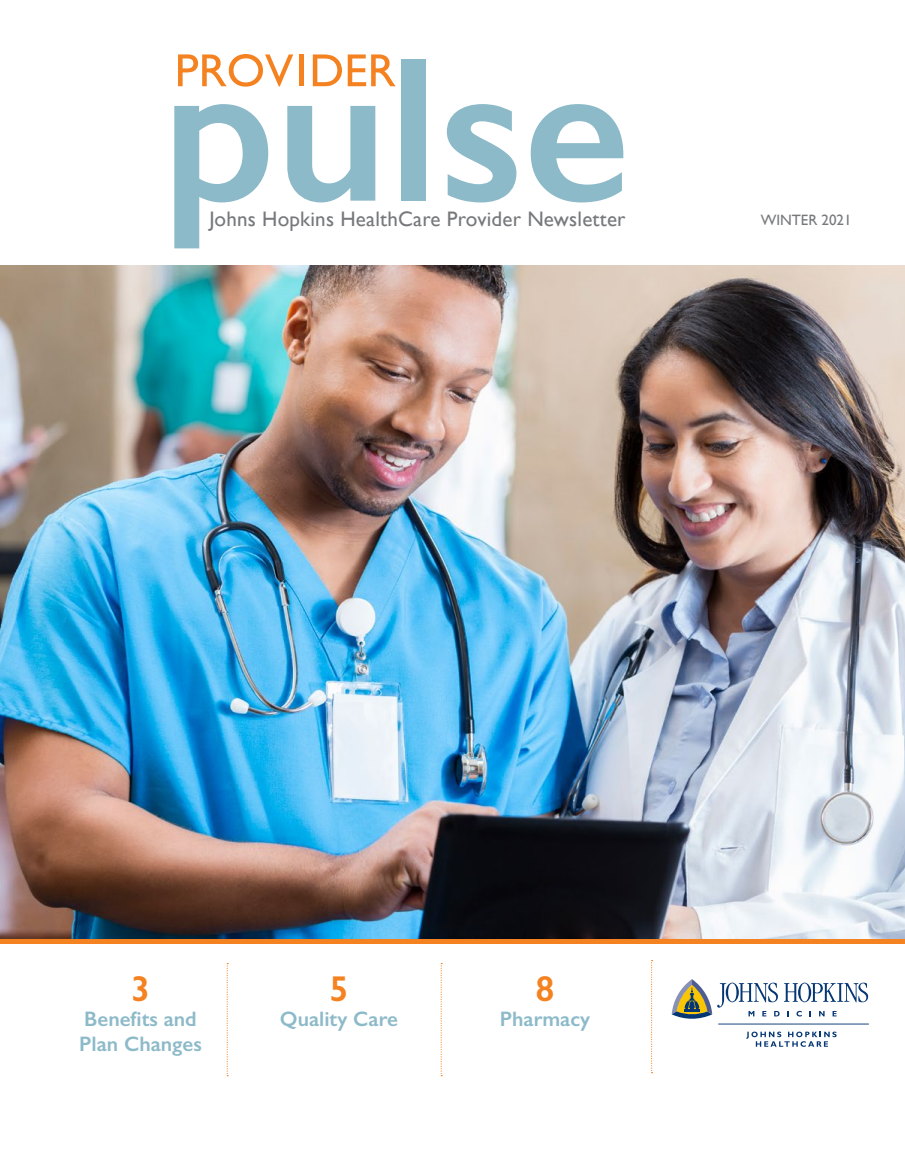
<style>
.page{position:relative;width:905px;height:1175px;background:#fff}
.page>*{position:absolute;margin:0;border:0;box-sizing:border-box;transform-origin:0 0}
.t1{font:600 36px "Gill Sans";color:#f58220}
.t2{font:600 21px/25.2px "Gill Sans";color:#8dbac9}
.t3{font:21px "Gill Sans";letter-spacing:.01em;color:#77787b}
.t4{font:15px "Gill Sans";color:#77787b}
</style>
<div class="page">
<svg style="left:174px;top:104px;width:94px;height:144px"></svg>
<svg style="left:287px;top:106px;width:88px;height:96px"></svg>
<div style="left:401px;top:59px;width:25px;height:142px;background:#8dbac9"></div>
<svg style="left:447px;top:104px;width:69px;height:98px"></svg>
<svg style="left:530px;top:104px;width:93px;height:98px"></svg>
<svg style="left:178px;top:54px;width:115px;height:33px"></svg>
<hr style="left:299px;top:54px;width:4px;height:32px;background:#f58220">
<svg style="left:313px;top:54px;width:29px;height:32px"></svg>
<svg style="left:348px;top:54px;width:47px;height:32px"></svg>
<svg style="left:227px;top:963px;width:1px;height:113px"></svg>
<svg style="left:440px;top:963px;width:2px;height:113px"></svg>
<svg style="left:651px;top:960px;width:1px;height:113px"></svg>
<svg style="left:671px;top:979px;width:197px;height:40px"></svg>
<hr style="left:718px;top:1023px;width:150px;height:1px;background:#043673">
<svg style="left:746px;top:1031px;width:90px;height:15px"></svg>
<img style="left:0;top:265px;width:904px;height:674px">
<div style="left:0;top:939px;width:904px;height:5px;background:#f58220"></div>
<p class="t3" style="left:209px;top:206px;width:417px">Johns Hopkins HealthCare Provider Newsletter</p>
<p class="t4" style="left:760px;top:211px;width:92px">WINTER 2021</p>
<p class="t1" style="left:131px;top:966px;width:21px">3</p>
<p class="t2" style="left:79px;top:1006px;width:124px">Benefits and<br>Plan Changes</p>
<p class="t1" style="left:329px;top:966px;width:21px">5</p>
<p class="t2" style="left:280px;top:1006px;width:119px">Quality Care</p>
<p class="t1" style="left:535px;top:966px;width:21px">8</p>
<p class="t2" style="left:500px;top:1006px;width:92px">Pharmacy</p>
</div>
